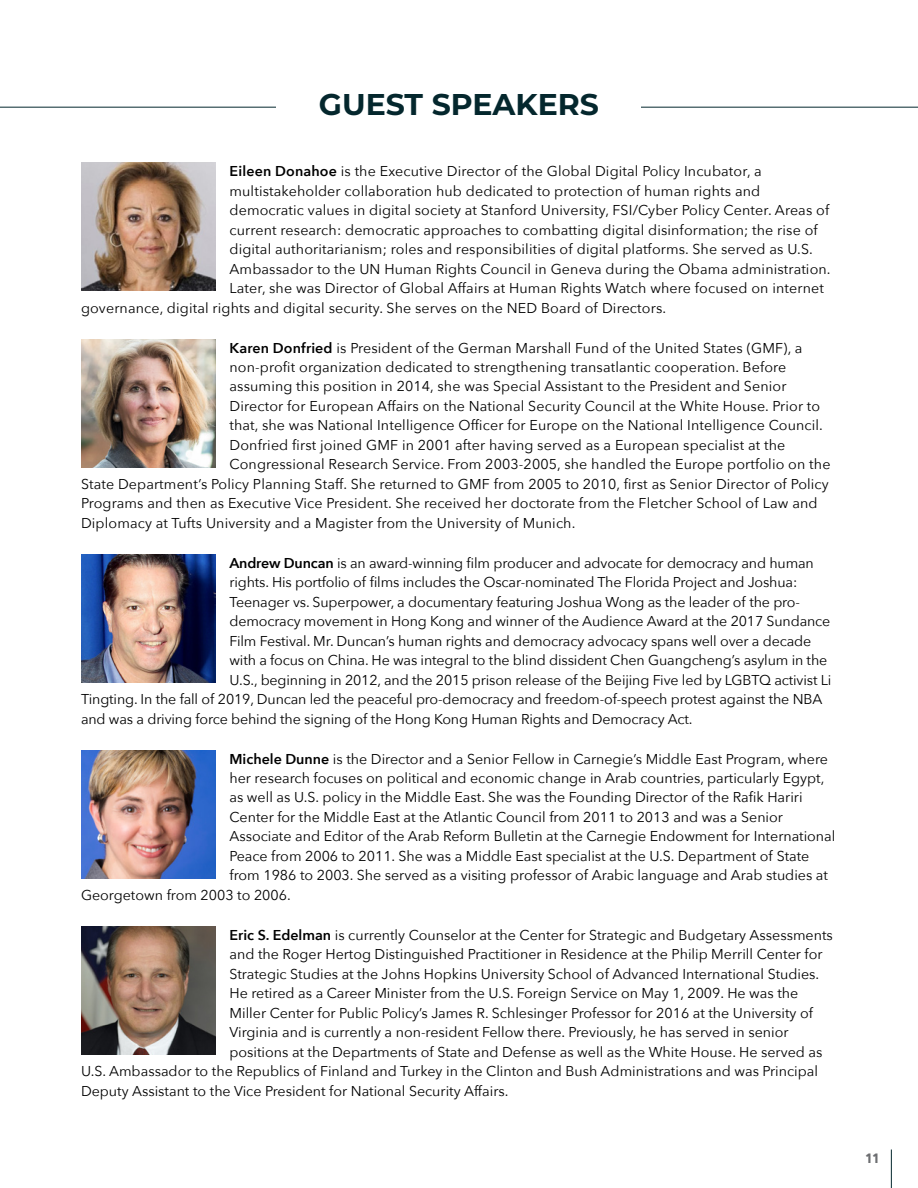
<style>
.page{position:relative;width:918px;height:1188px;background:#fff}
.page>*{position:absolute;margin:0;border:0;box-sizing:border-box;transform-origin:0 0}
.t1{font:700 30px "Montserrat";color:#04272d}
.t2{font:14.25px "Avenir Next";color:#000}
.t3{font:700 13.5px "Avenir Next Condensed";color:#6d6e71}
.s1{font-weight:600}
</style>
<div class="page">
<img style="left:81px;top:163px;width:135px;height:128px">
<img style="left:81px;top:339px;width:135px;height:128px">
<img style="left:81px;top:554px;width:135px;height:128px">
<img style="left:81px;top:750px;width:135px;height:128px">
<img style="left:81px;top:926px;width:135px;height:128px">
<hr style="left:0;top:107px;width:918px;height:1px;background:#04272d">
<div style="left:277px;top:86px;width:364px;height:39px;background:#fff"></div>
<hr style="left:891px;top:1150px;width:1px;height:38px;background:#04272d">
<h1 class="t1" style="left:319px;top:82px;width:282px">GUEST SPEAKERS</h1>
<p class="t2" style="left:230px;top:159px;width:534px"><span class="s1">Eileen Donahoe</span> is the Executive Director of the Global Digital Policy Incubator, a</p>
<p class="t2" style="left:230px;top:179px;width:532px">multistakeholder collaboration hub dedicated to protection of human rights and</p>
<p class="t2" style="left:230px;top:198px;width:601px">democratic values in digital society at Stanford University, FSI/Cyber Policy Center. Areas of</p>
<p class="t2" style="left:230px;top:218px;width:590px">current research: democratic approaches to combatting digital disinformation; the rise of</p>
<p class="t2" style="left:230px;top:237px;width:585px">digital authoritarianism; roles and responsibilities of digital platforms. She served as U.S.</p>
<p class="t2" style="left:230px;top:257px;width:603px">Ambassador to the UN Human Rights Council in Geneva during the Obama administration.</p>
<p class="t2" style="left:230px;top:276px;width:596px">Later, she was Director of Global Affairs at Human Rights Watch where focused on internet</p>
<p class="t2" style="left:81px;top:296px;width:587px">governance, digital rights and digital security. She serves on the NED Board of Directors.</p>
<p class="t2" style="left:230px;top:336px;width:574px"><span class="s1">Karen Donfried</span> is President of the German Marshall Fund of the United States (GMF), a</p>
<p class="t2" style="left:230px;top:355px;width:558px">non-profit organization dedicated to strengthening transatlantic cooperation. Before</p>
<p class="t2" style="left:230px;top:375px;width:559px">assuming this position in 2014, she was Special Assistant to the President and Senior</p>
<p class="t2" style="left:230px;top:394px;width:592px">Director for European Affairs on the National Security Council at the White House. Prior to</p>
<p class="t2" style="left:230px;top:413px;width:595px">that, she was National Intelligence Officer for Europe on the National Intelligence Council.</p>
<p class="t2" style="left:230px;top:433px;width:557px">Donfried first joined GMF in 2001 after having served as a European specialist at the</p>
<p class="t2" style="left:230px;top:452px;width:603px">Congressional Research Service. From 2003-2005, she handled the Europe portfolio on the</p>
<p class="t2" style="left:81px;top:472px;width:749px">State Department’s Policy Planning Staff. She returned to GMF from 2005 to 2010, first as Senior Director of Policy</p>
<p class="t2" style="left:81px;top:491px;width:738px">Programs and then as Executive Vice President. She received her doctorate from the Fletcher School of Law and</p>
<p class="t2" style="left:81px;top:511px;width:496px">Diplomacy at Tufts University and a Magister from the University of Munich.</p>
<p class="t2" style="left:229px;top:551px;width:586px"><span class="s1">Andrew Duncan</span> is an award-winning film producer and advocate for democracy and human</p>
<p class="t2" style="left:230px;top:570px;width:569px">rights. His portfolio of films includes the Oscar-nominated The Florida Project and Joshua:</p>
<p class="t2" style="left:230px;top:590px;width:572px">Teenager vs. Superpower, a documentary featuring Joshua Wong as the leader of the pro-</p>
<p class="t2" style="left:230px;top:609px;width:602px">democracy movement in Hong Kong and winner of the Audience Award at the 2017 Sundance</p>
<p class="t2" style="left:230px;top:629px;width:583px">Film Festival. Mr. Duncan’s human rights and democracy advocacy spans well over a decade</p>
<p class="t2" style="left:230px;top:648px;width:599px">with a focus on China. He was integral to the blind dissident Chen Guangcheng’s asylum in the</p>
<p class="t2" style="left:230px;top:668px;width:604px">U.S., beginning in 2012, and the 2015 prison release of the Beijing Five led by LGBTQ activist Li</p>
<p class="t2" style="left:81px;top:687px;width:743px">Tingting. In the fall of 2019, Duncan led the peaceful pro-democracy and freedom-of-speech protest against the NBA</p>
<p class="t2" style="left:81px;top:707px;width:613px">and was a driving force behind the signing of the Hong Kong Human Rights and Democracy Act.</p>
<p class="t2" style="left:230px;top:747px;width:600px"><span class="s1">Michele Dunne</span> is the Director and a Senior Fellow in Carnegie’s Middle East Program, where</p>
<p class="t2" style="left:230px;top:766px;width:596px">her research focuses on political and economic change in Arab countries, particularly Egypt,</p>
<p class="t2" style="left:230px;top:786px;width:575px">as well as U.S. policy in the Middle East. She was the Founding Director of the Rafik Hariri</p>
<p class="t2" style="left:230px;top:805px;width:555px">Center for the Middle East at the Atlantic Council from 2011 to 2013 and was a Senior</p>
<p class="t2" style="left:230px;top:824px;width:607px">Associate and Editor of the Arab Reform Bulletin at the Carnegie Endowment for International</p>
<p class="t2" style="left:230px;top:844px;width:581px">Peace from 2006 to 2011. She was a Middle East specialist at the U.S. Department of State</p>
<p class="t2" style="left:230px;top:863px;width:600px">from 1986 to 2003. She served as a visiting professor of Arabic language and Arab studies at</p>
<p class="t2" style="left:81px;top:883px;width:211px">Georgetown from 2003 to 2006.</p>
<p class="t2" style="left:230px;top:923px;width:605px"><span class="s1">Eric S. Edelman</span> is currently Counselor at the Center for Strategic and Budgetary Assessments</p>
<p class="t2" style="left:230px;top:942px;width:595px">and the Roger Hertog Distinguished Practitioner in Residence at the Philip Merrill Center for</p>
<p class="t2" style="left:230px;top:962px;width:591px">Strategic Studies at the Johns Hopkins University School of Advanced International Studies.</p>
<p class="t2" style="left:230px;top:981px;width:570px">He retired as a Career Minister from the U.S. Foreign Service on May 1, 2009. He was the</p>
<p class="t2" style="left:230px;top:1001px;width:585px">Miller Center for Public Policy’s James R. Schlesinger Professor for 2016 at the University of</p>
<p class="t2" style="left:230px;top:1020px;width:561px">Virginia and is currently a non-resident Fellow there. Previously, he has served in senior</p>
<p class="t2" style="left:230px;top:1040px;width:594px">positions at the Departments of State and Defense as well as the White House. He served as</p>
<p class="t2" style="left:81px;top:1059px;width:739px">U.S. Ambassador to the Republics of Finland and Turkey in the Clinton and Bush Administrations and was Principal</p>
<p class="t2" style="left:81px;top:1079px;width:429px">Deputy Assistant to the Vice President for National Security Affairs.</p>
<p class="t3" style="left:865px;top:1150px;width:16px">11</p>
</div>
